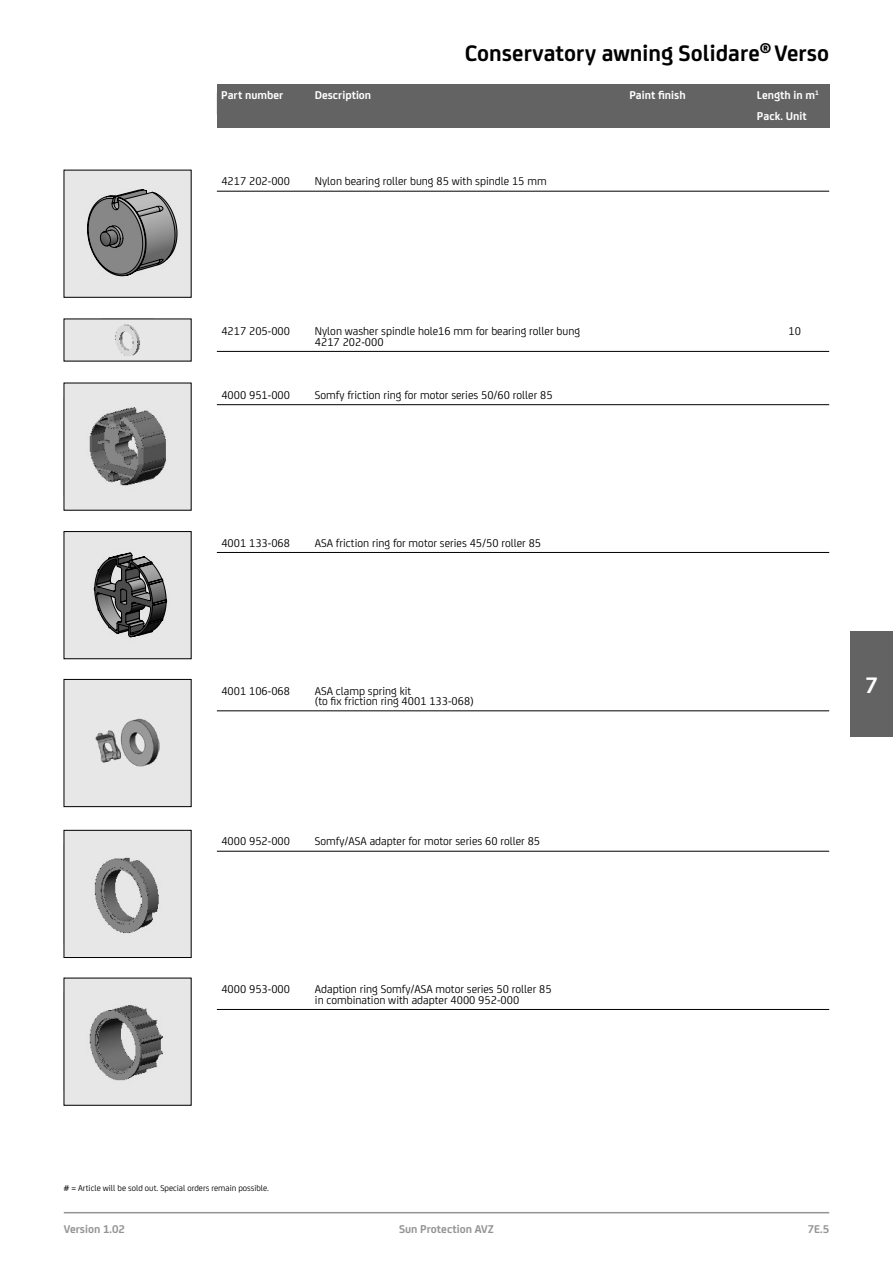
<style>
.page{position:relative;width:893px;height:1263px;background:#fff}
.page>*{position:absolute;margin:0;border:0;box-sizing:border-box;transform-origin:0 0}
.t1{font:700 24px "FS Joey";color:#000}
.t2{font:700 24px "FS Joey";color:#fff}
.t3{font:12px/10.5px "FS Joey";color:#000}
.t4{font:700 12px/21.3px "FS Joey";color:#fff}
.t5{font:700 12px "FS Joey";color:#949494}
.t6{font:9px "FS Joey";color:#000}
</style>
<div class="page">
<hr style="left:64px;top:1212px;width:765px;height:1px;background:#949494">
<div style="left:217px;top:84px;width:612px;height:44px;background:#636363"></div>
<div style="left:850px;top:631px;width:43px;height:106px;background:#636363"></div>
<hr style="left:217px;top:191px;width:612px;height:1px;background:#000">
<div style="left:64px;top:170px;width:127px;height:127px;background:#e7e7e7"></div>
<svg style="left:87px;top:189px;width:90px;height:87px"></svg>
<hr style="left:217px;top:351px;width:612px;height:1px;background:#000">
<div style="left:64px;top:319px;width:127px;height:42px;background:#e7e7e7"></div>
<img style="left:115px;top:324px;width:25px;height:32px">
<hr style="left:217px;top:404px;width:612px;height:1px;background:#000">
<div style="left:64px;top:383px;width:127px;height:127px;background:#e7e7e7"></div>
<img style="left:89px;top:407px;width:77px;height:79px">
<hr style="left:217px;top:552px;width:612px;height:1px;background:#000">
<div style="left:64px;top:531px;width:127px;height:128px;background:#e7e7e7"></div>
<svg style="left:94px;top:553px;width:73px;height:84px"></svg>
<div style="left:64px;top:531px;width:127px;height:128px;border:1px solid #000"></div>
<hr style="left:217px;top:710px;width:612px;height:1px;background:#000">
<div style="left:64px;top:679px;width:127px;height:128px;background:#e7e7e7"></div>
<img style="left:95px;top:718px;width:65px;height:49px">
<div style="left:64px;top:679px;width:127px;height:128px;border:1px solid #000"></div>
<hr style="left:217px;top:851px;width:612px;height:1px;background:#000">
<div style="left:64px;top:830px;width:127px;height:127px;background:#e7e7e7"></div>
<img style="left:94px;top:857px;width:65px;height:77px">
<div style="left:64px;top:830px;width:127px;height:128px;border:1px solid #000"></div>
<hr style="left:217px;top:1009px;width:612px;height:1px;background:#000">
<div style="left:64px;top:978px;width:127px;height:127px;background:#e7e7e7"></div>
<img style="left:89px;top:1005px;width:74px;height:76px">
<h1 class="t1" style="left:465px;top:35px;width:366px">Conservatory awning Solidare<sup>®</sup> Verso</h1>
<p class="t4" style="left:221px;top:84px;width:64px">Part number</p>
<p class="t4" style="left:315px;top:84px;width:58px">Description</p>
<p class="t4" style="left:629px;top:84px;width:58px">Paint finish</p>
<p class="t4" style="left:757px;top:84px;width:64px">Length in m<sup>1<br></sup>Pack. Unit</p>
<p class="t3" style="left:221px;top:175px;width:70px">4217 202-000</p>
<p class="t3" style="left:315px;top:175px;width:233px">Nylon bearing roller bung 85 with spindle 15 mm</p>
<p class="t3" style="left:221px;top:325px;width:70px">4217 205-000</p>
<p class="t3" style="left:315px;top:325px;width:267px">Nylon washer spindle hole16 mm for bearing roller bung<br>4217 202-000</p>
<p class="t3" style="left:788px;top:325px;width:14px">10</p>
<p class="t3" style="left:221px;top:389px;width:70px">4000 951-000</p>
<p class="t3" style="left:315px;top:389px;width:239px">Somfy friction ring for motor series 50/60 roller 85</p>
<p class="t3" style="left:221px;top:537px;width:70px">4001 133-068</p>
<p class="t3" style="left:315px;top:537px;width:228px">ASA friction ring for motor series 45/50 roller 85</p>
<p class="t3" style="left:221px;top:684px;width:70px">4001 106-068</p>
<p class="t3" style="left:315px;top:684px;width:160px">ASA clamp spring kit<br>(to fix friction ring 4001 133-068)</p>
<p class="t3" style="left:221px;top:835px;width:70px">4000 952-000</p>
<p class="t3" style="left:315px;top:835px;width:227px">Somfy/ASA adapter for motor series 60 roller 85</p>
<p class="t3" style="left:221px;top:983px;width:70px">4000 953-000</p>
<p class="t3" style="left:315px;top:983px;width:238px">Adaption ring Somfy/ASA motor series 50 roller 85 in combination with adapter 4000 952-000</p>
<h1 class="t2" style="left:865px;top:667px;width:14px">7</h1>
<p class="t6" style="left:64px;top:1181px;width:207px"># = Article will be sold out. Special orders remain possible.</p>
<p class="t5" style="left:64px;top:1220px;width:63px">Version 1.02</p>
<p class="t5" style="left:399px;top:1220px;width:96px">Sun Protection AVZ</p>
<p class="t5" style="left:808px;top:1220px;width:23px">7E.5</p>
</div>
